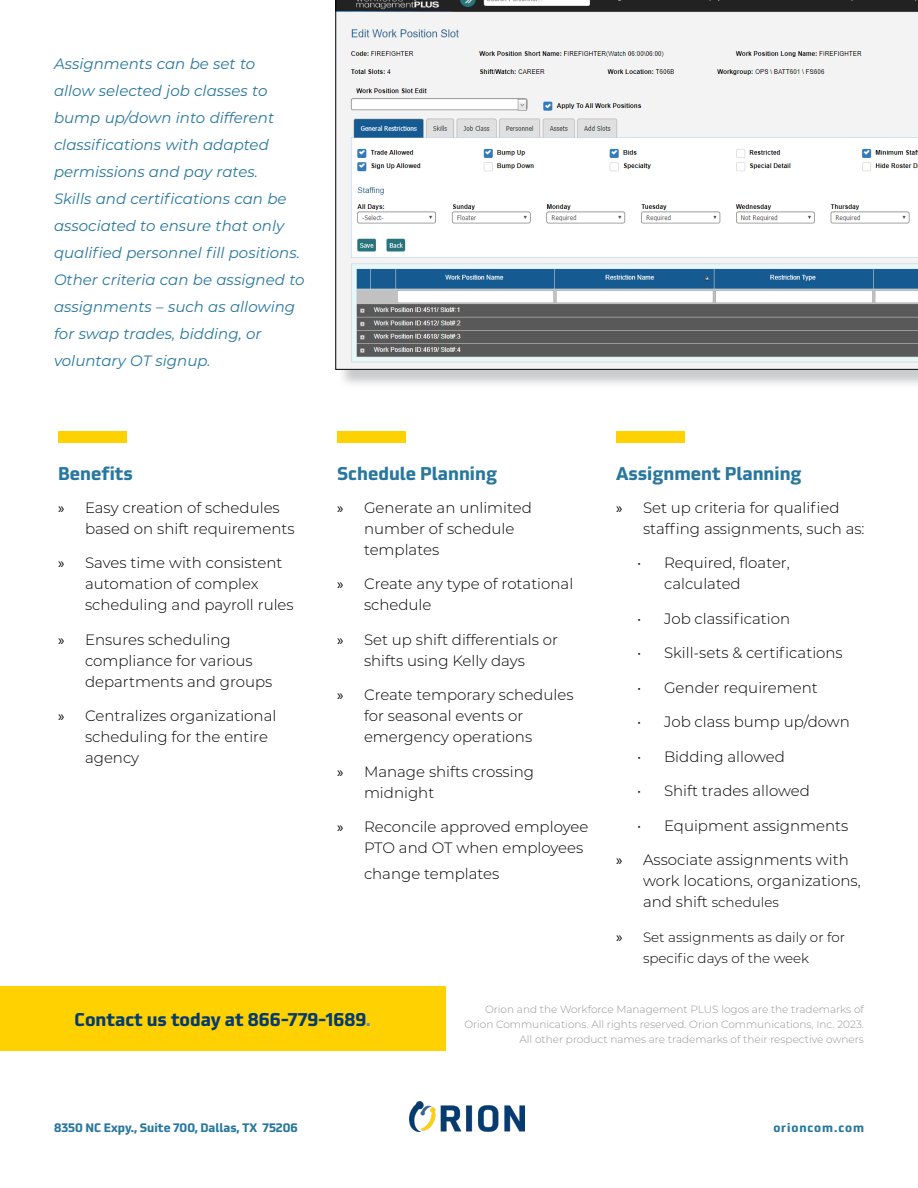
<style>
.page{position:relative;width:918px;height:1188px;background:#fff}
.page>*{position:absolute;margin:0;border:0;box-sizing:border-box;transform-origin:0 0}
.t1{font:700 18px "Utility Pro";color:#28779e}
.t2{font:700 18px "Utility Pro";color:#053b6e}
.t3{font:300 15px/21px "Montserrat";color:#000}
.t4{font:italic 15px/27px "Montserrat";color:#28779e}
.t5{font:300 13.5px/21px "Montserrat";color:#000}
.t6{font:700 12px "Utility Pro";color:#28779e}
.t7{font:700 12px "Utility Pro";letter-spacing:.075em;color:#28779e}
.body_copy{font:300 10.5px/15px "Montserrat";color:#939598;text-align:right}
.s1{font-family:"Myriad Pro";font-weight:400}
.s2{font-size:15px}
.s3{font-family:"Myriad Pro";font-weight:400;font-size:15px}
.s4{color:#6989a8}
</style>
<div class="page">
<img style="left:410px;top:1101px;width:115px;height:30px">
<div style="left:0;top:987px;width:446px;height:64px;background:#ffd100"></div>
<div style="left:337px;top:431px;width:69px;height:12px;background:#ffd100"></div>
<div style="left:58px;top:431px;width:69px;height:12px;background:#ffd100"></div>
<div style="left:616px;top:431px;width:69px;height:12px;background:#ffd100"></div>
<div style="left:338px;top:0;width:580px;height:389px;background:#939598;opacity:.5"></div>
<svg style="left:336px;top:0;width:582px;height:370px"></svg>
<p class="t4" style="left:54px;top:49px;width:252px">Assignments can be set to<br>allow selected job classes to bump up/down into different classifications with adapted permissions and pay rates.<br>Skills and certifications can be associated to ensure that only qualified personnel fill positions.<br>Other criteria can be assigned to assignments – such as allowing for swap trades, bidding, or voluntary OT signup.</p>
<p class="t1" style="left:58px;top:458px;width:76px">Benefits</p>
<p class="t3" style="left:85px;top:497px;width:211px;text-indent:-27px"><span class="s1">»</span> Easy creation of schedules based on shift requirements</p>
<p class="t3" style="left:85px;top:552px;width:210px;text-indent:-27px"><span class="s1">»</span> Saves time with consistent automation of complex scheduling and payroll rules</p>
<p class="t3" style="left:85px;top:629px;width:189px;text-indent:-27px"><span class="s1">»</span> Ensures scheduling compliance for various departments and groups</p>
<p class="t3" style="left:85px;top:705px;width:193px;text-indent:-27px"><span class="s1">»</span> Centralizes organizational scheduling for the entire agency</p>
<p class="t1" style="left:337px;top:458px;width:162px">Schedule Planning</p>
<p class="t3" style="left:364px;top:497px;width:169px;text-indent:-27px"><span class="s1">»</span> Generate an unlimited number of schedule templates</p>
<p class="t3" style="left:364px;top:573px;width:211px;text-indent:-27px"><span class="s1">»</span> Create any type of rotational schedule</p>
<p class="t3" style="left:337px;top:629px;width:223px;text-align:center"><span class="s1">»</span> Set up shift differentials or shifts using Kelly days</p>
<p class="t3" style="left:364px;top:684px;width:211px;text-indent:-27px"><span class="s1">»</span> Create temporary schedules for seasonal events or emergency operations</p>
<p class="t3" style="left:364px;top:761px;width:171px;text-indent:-27px"><span class="s1">»</span> Manage shifts crossing midnight</p>
<p class="t3" style="left:364px;top:816px;width:226px;text-indent:-27px"><span class="s1">»</span> Reconcile approved employee<br>PTO and OT when employees</p>
<p class="t3" style="left:364px;top:863px;width:137px">change templates</p>
<p class="t1" style="left:616px;top:458px;width:187px">Assignment Planning</p>
<p class="t3" style="left:643px;top:497px;width:223px;text-indent:-27px"><span class="s1">»</span> Set up criteria for qualified staffing assignments, such as:</p>
<p class="t3" style="left:664px;top:552px;width:127px;text-indent:-27px">• Required, floater, calculated</p>
<p class="t3" style="left:637px;top:608px;width:155px">• Job classification</p>
<p class="t3" style="left:637px;top:642px;width:207px">• Skill-sets &amp; certifications</p>
<p class="t3" style="left:637px;top:677px;width:182px">• Gender requirement</p>
<p class="t3" style="left:637px;top:711px;width:214px">• Job class bump up/down</p>
<p class="t3" style="left:637px;top:746px;width:149px">• Bidding allowed</p>
<p class="t3" style="left:637px;top:780px;width:174px">• Shift trades allowed</p>
<p class="t3" style="left:637px;top:815px;width:213px">• Equipment assignments</p>
<p class="t3" style="left:643px;top:849px;width:219px;text-indent:-27px"><span class="s1">»</span> Associate assignments with work locations, organizations,</p>
<p class="t5" style="left:643px;top:892px;width:137px"><span class="s2">and shift</span> schedules</p>
<p class="t5" style="left:643px;top:926px;width:204px;text-indent:-27px"><span class="s3">»</span> Set assignments as daily or for specific days of the week</p>
<p class="t2" style="left:75px;top:1004px;width:298px">Contact us today at 866-779-1689<span class="s4">.</span></p>
<p class="body_copy" style="left:464px;top:1001px;width:401px">Orion and the Workforce Management PLUS logos are the trademarks of<br>Orion Communications. All rights reserved. Orion Communications, Inc. 2023.<br>All other product names are trademarks of their respective owners</p>
<p class="t6" style="left:54px;top:1118px;width:245px">8350 NC Expy., Suite 700, Dallas, TX 75206</p>
<p class="t7" style="left:773px;top:1118px;width:92px">orioncom.com</p>
</div>
